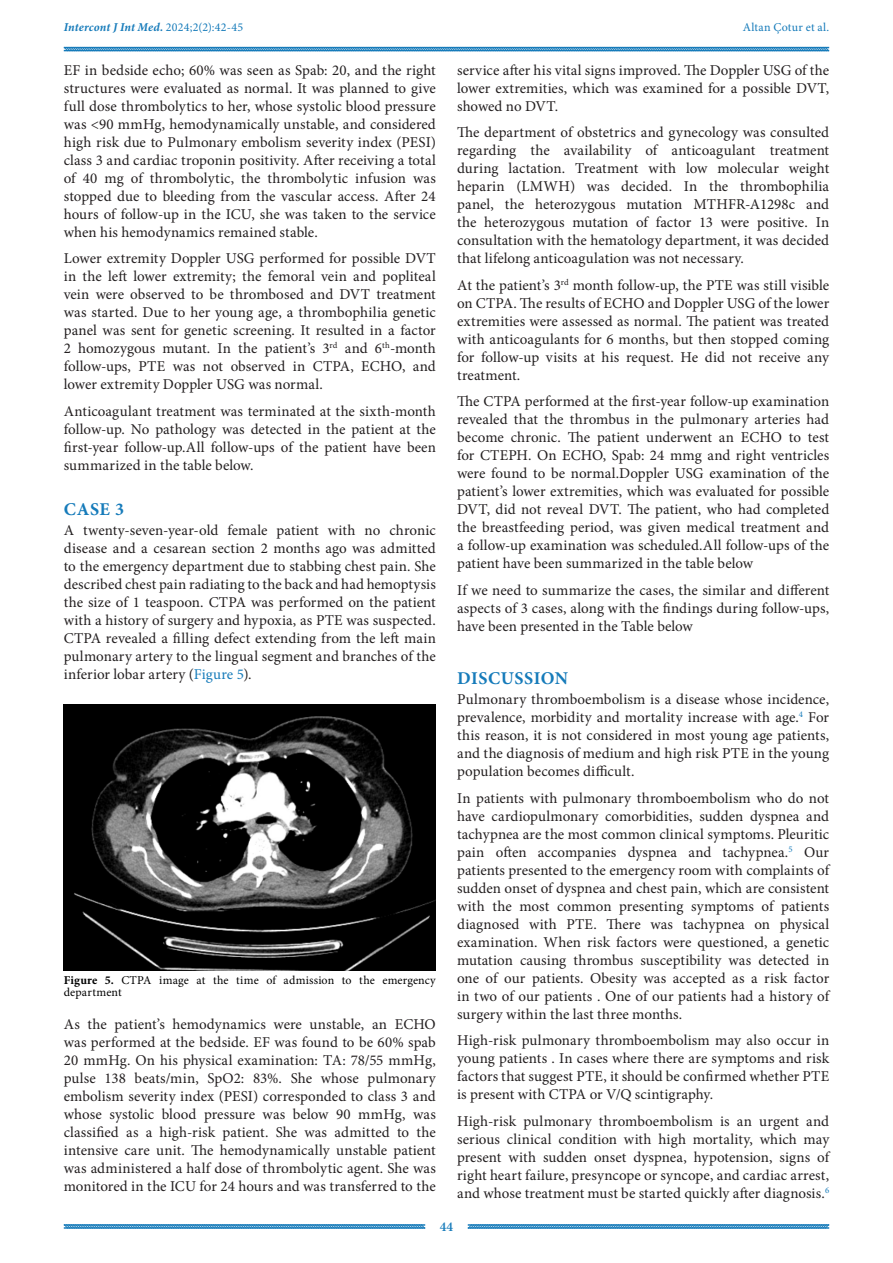
<style>
.page{position:relative;width:893px;height:1263px;background:#fff}
.page>*{position:absolute;margin:0;border:0;box-sizing:border-box;transform-origin:0 0}
._1__BAŞLIK{font:700 18px "Minion Pro";letter-spacing:.025em;color:#167bba}
.Ana_metin{font:15px/18px "Minion Pro";letter-spacing:.005em;color:#231f20;text-align:justify}
.t1{font:600 13.5px "Minion Pro";color:#167bba}
.Table-Figure{font:12px/12px "Minion Pro";letter-spacing:.01em;color:#000}
.t2{font:italic 700 12px "Minion Pro";letter-spacing:.005em;color:#167bba}
.t3{font:12px "Minion Pro";letter-spacing:.025em;color:#167bba}
.s1{font-weight:400;font-style:normal}
.s2{color:#167bba}
.s3{font-weight:700}
</style>
<div class="page">
<svg style="left:63px;top:46px;width:767px;height:6px;background:#63a6d0"></svg>
<svg style="left:63px;top:1224px;width:363px;height:5px;background:#4193c6"></svg>
<svg style="left:467px;top:1224px;width:363px;height:5px;background:#4193c6"></svg>
<img style="left:64px;top:705px;width:372px;height:266px">
<p class="t2" style="left:64px;top:18px;width:181px">Intercont J Int Med. <span class="s1">2024;2(2):42-45</span></p>
<p class="t3" style="left:743px;top:19px;width:88px">Altan Çotur et al.</p>
<p class="Ana_metin" style="left:64px;top:61px;width:374px">EF in bedside echo; 60% was seen as Spab: 20, and the right structures were evaluated as normal. It was planned to give full dose thrombolytics to her, whose systolic blood pressure was &lt;90 mmHg, hemodynamically unstable, and considered high risk due to Pulmonary embolism severity index (PESI) class 3 and cardiac troponin positivity. After receiving a total of 40 mg of thrombolytic, the thrombolytic infusion was stopped due to bleeding from the vascular access. After 24 hours of follow-up in the ICU, she was taken to the service when his hemodynamics remained stable.</p>
<p class="Ana_metin" style="left:64px;top:249px;width:374px">Lower extremity Doppler USG performed for possible DVT in the left lower extremity; the femoral vein and popliteal vein were observed to be thrombosed and DVT treatment was started. Due to her young age, a thrombophilia genetic panel was sent for genetic screening. It resulted in a factor 2 homozygous mutant. In the patient’s 3<sup>rd</sup> and 6<sup>th</sup>-month follow-ups, PTE was not observed in CTPA, ECHO, and lower extremity Doppler USG was normal.</p>
<p class="Ana_metin" style="left:64px;top:402px;width:374px">Anticoagulant treatment was terminated at the sixth-month follow-up. No pathology was detected in the patient at the first-year follow-up.All follow-ups of the patient have been summarized in the table below.</p>
<p class="_1__BAŞLIK" style="left:64px;top:496px;width:62px">CASE 3</p>
<p class="Ana_metin" style="left:64px;top:521px;width:374px">A twenty-seven-year-old female patient with no chronic disease and a cesarean section 2 months ago was admitted to the emergency department due to stabbing chest pain. She described chest pain radiating to the back and had hemoptysis the size of 1 teaspoon. CTPA was performed on the patient with a history of surgery and hypoxia, as PTE was suspected.<br>CTPA revealed a filling defect extending from the left main pulmonary artery to the lingual segment and branches of the inferior lobar artery (<span class="s2">Figure 5</span>).</p>
<p class="Ana_metin" style="left:457px;top:61px;width:374px">service after his vital signs improved. The Doppler USG of the lower extremities, which was examined for a possible DVT, showed no DVT.</p>
<p class="Ana_metin" style="left:457px;top:123px;width:374px">The department of obstetrics and gynecology was consulted regarding the availability of anticoagulant treatment during lactation. Treatment with low molecular weight heparin (LMWH) was decided. In the thrombophilia panel, the heterozygous mutation MTHFR-A1298c and the heterozygous mutation of factor 13 were positive. In consultation with the hematology department, it was decided that lifelong anticoagulation was not necessary.</p>
<p class="Ana_metin" style="left:457px;top:276px;width:374px">At the patient’s 3<sup>rd</sup> month follow-up, the PTE was still visible on CTPA. The results of ECHO and Doppler USG of the lower extremities were assessed as normal. The patient was treated with anticoagulants for 6 months, but then stopped coming for follow-up visits at his request. He did not receive any treatment.</p>
<p class="Ana_metin" style="left:457px;top:392px;width:374px">The CTPA performed at the first-year follow-up examination revealed that the thrombus in the pulmonary arteries had become chronic. The patient underwent an ECHO to test for CTEPH. On ECHO, Spab: 24 mmg and right ventricles were found to be normal.Doppler USG examination of the patient’s lower extremities, which was evaluated for possible DVT, did not reveal DVT. The patient, who had completed the breastfeeding period, was given medical treatment and a follow-up examination was scheduled.All follow-ups of the patient have been summarized in the table below</p>
<p class="Ana_metin" style="left:457px;top:581px;width:374px">If we need to summarize the cases, the similar and different aspects of 3 cases, along with the findings during follow-ups, have been presented in the Table below</p>
<p class="_1__BAŞLIK" style="left:457px;top:666px;width:112px">DISCUSSION</p>
<p class="Ana_metin" style="left:457px;top:691px;width:374px">Pulmonary thromboembolism is a disease whose incidence, prevalence, morbidity and mortality increase with age.<sup>4</sup> For this reason, it is not considered in most young age patients, and the diagnosis of medium and high risk PTE in the young population becomes difficult.</p>
<p class="Ana_metin" style="left:457px;top:789px;width:374px">In patients with pulmonary thromboembolism who do not have cardiopulmonary comorbidities, sudden dyspnea and tachypnea are the most common clinical symptoms. Pleuritic pain often accompanies dyspnea and tachypnea.<sup>5</sup> Our patients presented to the emergency room with complaints of sudden onset of dyspnea and chest pain, which are consistent with the most common presenting symptoms of patients diagnosed with PTE. There was tachypnea on physical examination. When risk factors were questioned, a genetic mutation causing thrombus susceptibility was detected in one of our patients. Obesity was accepted as a risk factor in two of our patients . One of our patients had a history of surgery within the last three months.</p>
<p class="Ana_metin" style="left:457px;top:1032px;width:374px">High-risk pulmonary thromboembolism may also occur in young patients . In cases where there are symptoms and risk factors that suggest PTE, it should be confirmed whether PTE is present with CTPA or V/Q scintigraphy.</p>
<p class="Ana_metin" style="left:457px;top:1112px;width:374px">High-risk pulmonary thromboembolism is an urgent and serious clinical condition with high mortality, which may present with sudden onset dyspnea, hypotension, signs of right heart failure, presyncope or syncope, and cardiac arrest, and whose treatment must be started quickly after diagnosis.<sup>6</sup></p>
<p class="Table-Figure" style="left:64px;top:974px;width:374px"><span class="s3">Figure 5.</span> CTPA image at the time of admission to the emergency department</p>
<p class="Ana_metin" style="left:64px;top:1016px;width:374px">As the patient’s hemodynamics were unstable, an ECHO was performed at the bedside. EF was found to be 60% spab 20 mmHg. On his physical examination: TA: 78/55 mmHg, pulse 138 beats/min, SpO2: 83%. She whose pulmonary embolism severity index (PESI) corresponded to class 3 and whose systolic blood pressure was below 90 mmHg, was classified as a high-risk patient. She was admitted to the intensive care unit. The hemodynamically unstable patient was administered a half dose of thrombolytic agent. She was monitored in the ICU for 24 hours and was transferred to the</p>
<p class="t1" style="left:440px;top:1218px;width:15px">44</p>
</div>
